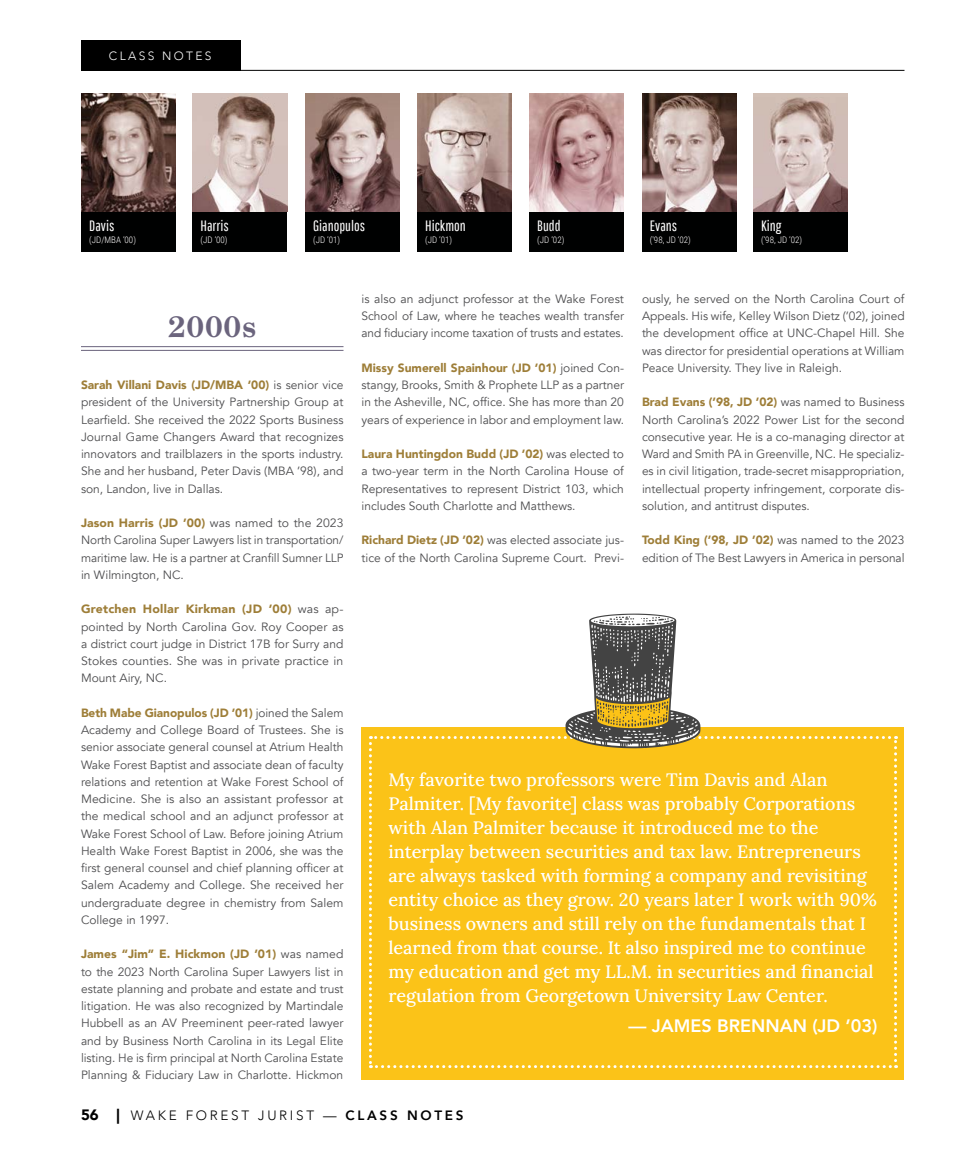
<style>
.page{position:relative;width:972px;height:1161px;background:#fff}
.page>*{position:absolute;margin:0;border:0;box-sizing:border-box;transform-origin:0 0}
.class_note_year{font:700 30px "Grad";letter-spacing:.05em;color:#6b647d}
.body{font:18px/24px "Lora";color:#fff}
.body-2{font:800 18px "Avenir";color:#fff}
.body-3{font:15px "Pathway Gothic One";color:#fff}
.t1{font:300 13.5px "Avenir";letter-spacing:.2em;color:#000}
.class_notes_body{font:12px/17.2px "Avenir";color:#4d4d4f;text-align:justify}
.body-4{font:300 12px "Avenir";letter-spacing:.2em;color:#fff}
.body-5{font:300 9px "Roboto Condensed";color:#fff}
.s1{font-weight:900;color:#9e7e38}
.s2{font-weight:900;font-size:15px}
.s3{font-weight:800}
</style>
<div class="page">
<img style="left:642px;top:93px;width:94px;height:119px">
<div style="left:642px;top:212px;width:94px;height:39px;background:#000101"></div>
<img style="left:530px;top:93px;width:94px;height:119px">
<div style="left:530px;top:212px;width:94px;height:39px;background:#000101"></div>
<img style="left:753px;top:93px;width:95px;height:119px">
<div style="left:753px;top:212px;width:95px;height:39px;background:#000101"></div>
<img style="left:193px;top:93px;width:94px;height:119px">
<div style="left:193px;top:212px;width:94px;height:39px;background:#000101"></div>
<img style="left:81px;top:94px;width:95px;height:118px">
<div style="left:81px;top:212px;width:95px;height:40px;background:#000101"></div>
<img style="left:305px;top:93px;width:95px;height:119px">
<div style="left:305px;top:212px;width:95px;height:39px;background:#000101"></div>
<img style="left:417px;top:93px;width:95px;height:119px">
<div style="left:417px;top:212px;width:95px;height:39px;background:#000101"></div>
<hr style="left:81px;top:346px;width:263px;height:1px;background:#6b647d">
<hr style="left:81px;top:350px;width:263px;height:1px;background:#6b647d">
<div style="left:81px;top:40px;width:159px;height:30px;background:#000"></div>
<hr style="left:81px;top:70px;width:823px;height:1px;background:#000">
<div style="left:362px;top:728px;width:542px;height:352px;background:#fbc318"></div>
<svg style="left:369px;top:614px;width:528px;height:454px"></svg>
<p class="body-4" style="left:109px;top:49px;width:104px">CLASS NOTES</p>
<p class="body-3" style="left:89px;top:217px;width:27px">Davis</p>
<p class="body-5" style="left:89px;top:234px;width:48px">(JD/MBA ’00)</p>
<p class="body-3" style="left:201px;top:217px;width:30px">Harris</p>
<p class="body-5" style="left:201px;top:233px;width:29px">(JD ’00)</p>
<p class="body-3" style="left:313px;top:217px;width:54px">Gianopulos</p>
<p class="body-5" style="left:313px;top:233px;width:29px">(JD ’01)</p>
<p class="body-3" style="left:425px;top:217px;width:42px">Hickmon</p>
<p class="body-5" style="left:425px;top:233px;width:29px">(JD ’01)</p>
<p class="body-3" style="left:537px;top:217px;width:25px">Budd</p>
<p class="body-5" style="left:537px;top:233px;width:29px">(JD ’02)</p>
<p class="body-3" style="left:650px;top:217px;width:29px">Evans</p>
<p class="body-5" style="left:650px;top:233px;width:43px">('98, JD ’02)</p>
<p class="body-3" style="left:761px;top:217px;width:22px">King</p>
<p class="body-5" style="left:761px;top:233px;width:43px">(’98, JD ’02)</p>
<p class="class_note_year" style="left:168px;top:308px;width:89px">2000s</p>
<p class="class_notes_body" style="left:81px;top:376px;width:264px"><span class="s1">Sarah Villani Davis (JD/MBA ’00)</span> is senior vice president of the University Partnership Group at Learfield. She received the 2022 Sports Business Journal Game Changers Award that recognizes innovators and trailblazers in the sports industry.<br>She and her husband, Peter Davis (MBA ’98), and son, Landon, live in Dallas.</p>
<p class="class_notes_body" style="left:81px;top:514px;width:264px"><span class="s1">Jason Harris (JD ’00)</span> was named to the 2023<br>North Carolina Super Lawyers list in transportation/ maritime law. He is a partner at Cranfill Sumner LLP in Wilmington, NC.</p>
<p class="class_notes_body" style="left:81px;top:601px;width:264px"><span class="s1">Gretchen Hollar Kirkman (JD ’00)</span> was ap&shy;pointed by North Carolina Gov. Roy Cooper as a district court judge in District 17B for Surry and Stokes counties. She was in private practice in Mount Airy, NC.</p>
<p class="class_notes_body" style="left:81px;top:704px;width:264px"><span class="s1">Beth Mabe Gianopulos (JD ’01)</span> joined the Salem Academy and College Board of Trustees. She is senior associate general counsel at Atrium Health Wake Forest Baptist and associate dean of faculty relations and retention at Wake Forest School of Medicine. She is also an assistant professor at the medical school and an adjunct professor at Wake Forest School of Law. Before joining Atrium Health Wake Forest Baptist in 2006, she was the first general counsel and chief planning officer at Salem Academy and College. She received her undergraduate degree in chemistry from Salem College in 1997.</p>
<p class="class_notes_body" style="left:81px;top:946px;width:264px"><span class="s1">James “Jim” E. Hickmon (JD ’01)</span> was named to the 2023 North Carolina Super Lawyers list in estate planning and probate and estate and trust litigation. He was also recognized by Martindale Hubbell as an AV Preeminent peer-rated lawyer and by Business North Carolina in its Legal Elite listing. He is firm principal at North Carolina Estate Planning &amp; Fiduciary Law in Charlotte. Hickmon</p>
<p class="class_notes_body" style="left:362px;top:290px;width:264px">is also an adjunct professor at the Wake Forest School of Law, where he teaches wealth transfer and fiduciary income taxation of trusts and estates.</p>
<p class="class_notes_body" style="left:362px;top:359px;width:264px"><span class="s1">Missy Sumerell Spainhour (JD ’01)</span> joined Con&shy;stangy, Brooks, Smith &amp; Prophete LLP as a partner in the Asheville, NC, office. She has more than 20 years of experience in labor and employment law.</p>
<p class="class_notes_body" style="left:362px;top:445px;width:264px"><span class="s1">Laura Huntingdon Budd (JD ’02)</span> was elected to a two-year term in the North Carolina House of Representatives to represent District 103, which includes South Charlotte and Matthews.</p>
<p class="class_notes_body" style="left:362px;top:532px;width:264px"><span class="s1">Richard Dietz (JD ’02)</span> was elected associate jus&shy;tice of the North Carolina Supreme Court. Previ-</p>
<p class="class_notes_body" style="left:642px;top:290px;width:264px">ously, he served on the North Carolina Court of Appeals. His wife, Kelley Wilson Dietz (’02), joined the development office at UNC-Chapel Hill. She was director for presidential operations at William Peace University. They live in Raleigh.</p>
<p class="class_notes_body" style="left:642px;top:394px;width:264px"><span class="s1">Brad Evans (’98, JD ’02)</span> was named to Business North Carolina’s 2022 Power List for the second consecutive year. He is a co-managing director at Ward and Smith PA in Greenville, NC. He specializ&shy;es in civil litigation, trade-secret misappropriation, intellectual property infringement, corporate dis&shy;solution, and antitrust disputes.</p>
<p class="class_notes_body" style="left:642px;top:532px;width:264px"><span class="s1">Todd King (’98, JD ’02)</span> was named to the 2023 edition of The Best Lawyers in America in personal</p>
<p class="body" style="left:388px;top:767px;width:490px">My favorite two professors were Tim Davis and Alan Palmiter. [My favorite] class was probably Corporations with Alan Palmiter because it introduced me to the interplay between securities and tax law. Entrepreneurs are always tasked with forming a company and revisiting entity choice as they grow. 20 years later I work with 90% business owners and still rely on the fundamentals that I learned from that course. It also inspired me to continue my education and get my LL.M. in securities and financial regulation from Georgetown University Law Center.</p>
<p class="body-2" style="left:628px;top:1012px;width:251px">— JAMES BRENNAN (JD ’03)</p>
<p class="t1" style="left:81px;top:1108px;width:384px"><span class="s2">56 |</span> WAKE FOREST JURIST — <span class="s3">CLASS NOTES</span></p>
</div>
